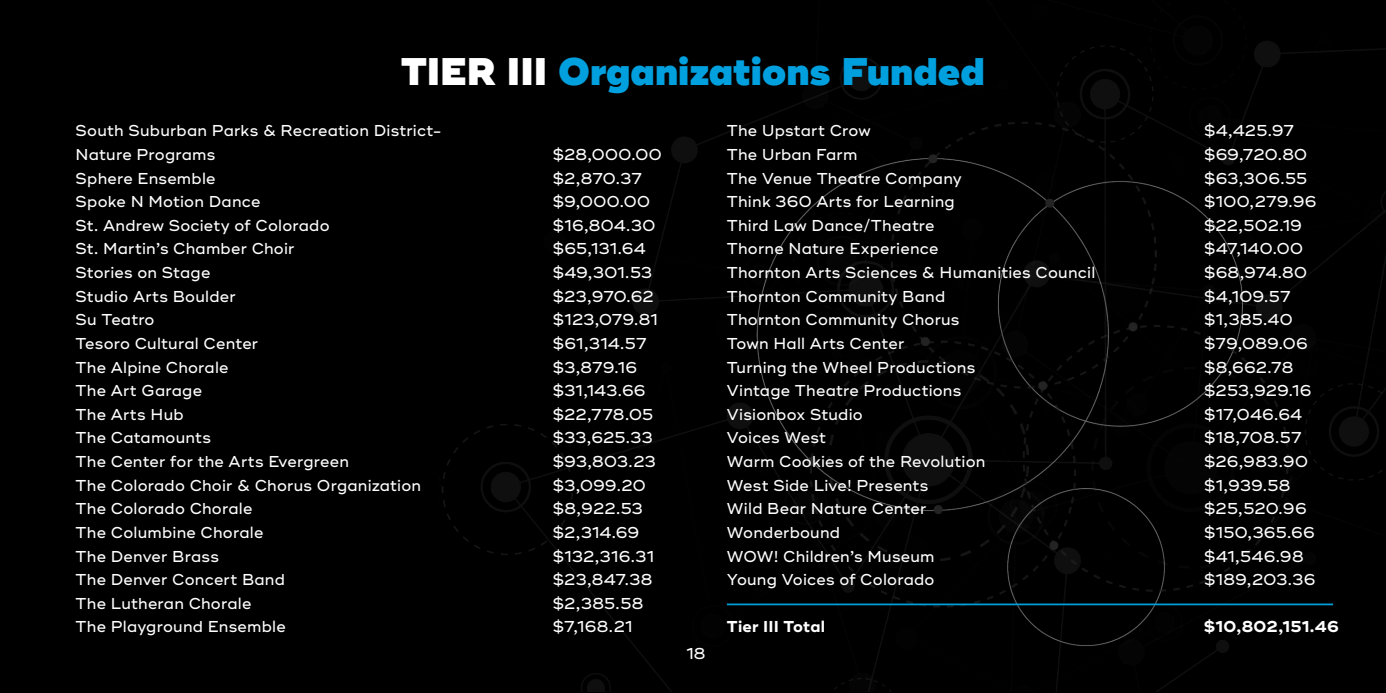
<style>
.page{position:relative;width:1386px;height:693px;background:#000}
.page>*{position:absolute;margin:0;border:0;box-sizing:border-box;transform-origin:0 0}
.t1{font:900 38.5px "Ridley Grotesk";color:#00a0df}
.t2{font:500 15.75px/23.6px "Ridley Grotesk";letter-spacing:.015em;color:#fff}
.t3{font:700 15.75px "Ridley Grotesk";letter-spacing:.015em;color:#fff}
.s1{color:#fff}
</style>
<div class="page">
<img style="left:442px;top:41px;width:944px;height:650px">
<hr style="left:727px;top:604px;width:606px;height:1px;background:#00a0df">
<h1 class="t1" style="left:401px;top:47px;width:585px"><span class="s1">TIER III</span> Organizations Funded</h1>
<p class="t2" style="left:76px;top:119px;width:368px">South Suburban Parks &amp; Recreation District-<br>Nature Programs</p>
<p class="t2" style="left:553px;top:143px;width:110px">$28,000.00</p>
<p class="t2" style="left:76px;top:167px;width:141px">Sphere Ensemble</p>
<p class="t2" style="left:553px;top:167px;width:91px">$2,870.37</p>
<p class="t2" style="left:76px;top:190px;width:186px">Spoke N Motion Dance</p>
<p class="t2" style="left:553px;top:190px;width:99px">$9,000.00</p>
<p class="t2" style="left:76px;top:214px;width:256px">St. Andrew Society of Colorado</p>
<p class="t2" style="left:553px;top:214px;width:104px">$16,804.30</p>
<p class="t2" style="left:76px;top:238px;width:220px">St. Martin’s Chamber Choir</p>
<p class="t2" style="left:553px;top:238px;width:94px">$65,131.64</p>
<p class="t2" style="left:76px;top:261px;width:136px">Stories on Stage</p>
<p class="t2" style="left:553px;top:261px;width:101px">$49,301.53</p>
<p class="t2" style="left:76px;top:285px;width:162px">Studio Arts Boulder</p>
<p class="t2" style="left:553px;top:285px;width:102px">$23,970.62</p>
<p class="t2" style="left:76px;top:308px;width:80px">Su Teatro</p>
<p class="t2" style="left:553px;top:308px;width:107px">$123,079.81</p>
<p class="t2" style="left:76px;top:332px;width:184px">Tesoro Cultural Center</p>
<p class="t2" style="left:553px;top:332px;width:95px">$61,314.57</p>
<p class="t2" style="left:76px;top:356px;width:155px">The Alpine Chorale</p>
<p class="t2" style="left:553px;top:356px;width:86px">$3,879.16</p>
<p class="t2" style="left:76px;top:379px;width:128px">The Art Garage</p>
<p class="t2" style="left:553px;top:379px;width:94px">$31,143.66</p>
<p class="t2" style="left:76px;top:403px;width:110px">The Arts Hub</p>
<p class="t2" style="left:553px;top:403px;width:102px">$22,778.05</p>
<p class="t2" style="left:76px;top:427px;width:137px">The Catamounts</p>
<p class="t2" style="left:553px;top:427px;width:101px">$33,625.33</p>
<p class="t2" style="left:76px;top:450px;width:275px">The Center for the Arts Evergreen</p>
<p class="t2" style="left:553px;top:450px;width:105px">$93,803.23</p>
<p class="t2" style="left:76px;top:474px;width:347px">The Colorado Choir &amp; Chorus Organization</p>
<p class="t2" style="left:553px;top:474px;width:94px">$3,099.20</p>
<p class="t2" style="left:76px;top:497px;width:178px">The Colorado Chorale</p>
<p class="t2" style="left:553px;top:497px;width:92px">$8,922.53</p>
<p class="t2" style="left:76px;top:521px;width:189px">The Columbine Chorale</p>
<p class="t2" style="left:553px;top:521px;width:88px">$2,314.69</p>
<p class="t2" style="left:76px;top:545px;width:145px">The Denver Brass</p>
<p class="t2" style="left:553px;top:545px;width:103px">$132,316.31</p>
<p class="t2" style="left:76px;top:568px;width:211px">The Denver Concert Band</p>
<p class="t2" style="left:553px;top:568px;width:101px">$23,847.38</p>
<p class="t2" style="left:76px;top:592px;width:177px">The Lutheran Chorale</p>
<p class="t2" style="left:553px;top:592px;width:92px">$2,385.58</p>
<p class="t2" style="left:76px;top:616px;width:212px">The Playground Ensemble</p>
<p class="t2" style="left:553px;top:616px;width:81px">$7,168.21</p>
<p class="t2" style="left:686px;top:642px;width:21px">18</p>
<p class="t2" style="left:727px;top:119px;width:145px">The Upstart Crow</p>
<p class="t2" style="left:1204px;top:119px;width:92px">$4,425.97</p>
<p class="t2" style="left:727px;top:143px;width:132px">The Urban Farm</p>
<p class="t2" style="left:1204px;top:143px;width:105px">$69,720.80</p>
<p class="t2" style="left:727px;top:167px;width:236px">The Venue Theatre Company</p>
<p class="t2" style="left:1204px;top:167px;width:105px">$63,306.55</p>
<p class="t2" style="left:727px;top:190px;width:229px">Think 360 Arts for Learning</p>
<p class="t2" style="left:1204px;top:190px;width:114px">$100,279.96</p>
<p class="t2" style="left:727px;top:214px;width:209px">Third Law Dance/Theatre</p>
<p class="t2" style="left:1204px;top:214px;width:100px">$22,502.19</p>
<p class="t2" style="left:727px;top:238px;width:213px">Thorne Nature Experience</p>
<p class="t2" style="left:1204px;top:238px;width:100px">$47,140.00</p>
<p class="t2" style="left:727px;top:261px;width:370px">Thornton Arts Sciences &amp; Humanities Council</p>
<p class="t2" style="left:1204px;top:261px;width:105px">$68,974.80</p>
<p class="t2" style="left:727px;top:285px;width:220px">Thornton Community Band</p>
<p class="t2" style="left:1204px;top:285px;width:88px">$4,109.57</p>
<p class="t2" style="left:727px;top:308px;width:234px">Thornton Community Chorus</p>
<p class="t2" style="left:1204px;top:308px;width:90px">$1,385.40</p>
<p class="t2" style="left:727px;top:332px;width:179px">Town Hall Arts Center</p>
<p class="t2" style="left:1204px;top:332px;width:105px">$79,089.06</p>
<p class="t2" style="left:727px;top:356px;width:250px">Turning the Wheel Productions</p>
<p class="t2" style="left:1204px;top:356px;width:91px">$8,662.78</p>
<p class="t2" style="left:727px;top:379px;width:236px">Vintage Theatre Productions</p>
<p class="t2" style="left:1204px;top:379px;width:109px">$253,929.16</p>
<p class="t2" style="left:727px;top:403px;width:137px">Visionbox Studio</p>
<p class="t2" style="left:1204px;top:403px;width:99px">$17,046.64</p>
<p class="t2" style="left:727px;top:427px;width:101px">Voices West</p>
<p class="t2" style="left:1204px;top:427px;width:99px">$18,708.57</p>
<p class="t2" style="left:727px;top:450px;width:260px">Warm Cookies of the Revolution</p>
<p class="t2" style="left:1204px;top:450px;width:105px">$26,983.90</p>
<p class="t2" style="left:727px;top:474px;width:203px">West Side Live! Presents</p>
<p class="t2" style="left:1204px;top:474px;width:88px">$1,939.58</p>
<p class="t2" style="left:727px;top:497px;width:201px">Wild Bear Nature Center</p>
<p class="t2" style="left:1204px;top:497px;width:104px">$25,520.96</p>
<p class="t2" style="left:727px;top:521px;width:115px">Wonderbound</p>
<p class="t2" style="left:1204px;top:521px;width:112px">$150,365.66</p>
<p class="t2" style="left:727px;top:545px;width:209px">WOW! Children’s Museum</p>
<p class="t2" style="left:1204px;top:545px;width:101px">$41,546.98</p>
<p class="t2" style="left:727px;top:568px;width:209px">Young Voices of Colorado</p>
<p class="t2" style="left:1204px;top:568px;width:113px">$189,203.36</p>
<p class="t3" style="left:727px;top:618px;width:100px">Tier III Total</p>
<p class="t3" style="left:1204px;top:618px;width:136px">$10,802,151.46</p>
</div>
